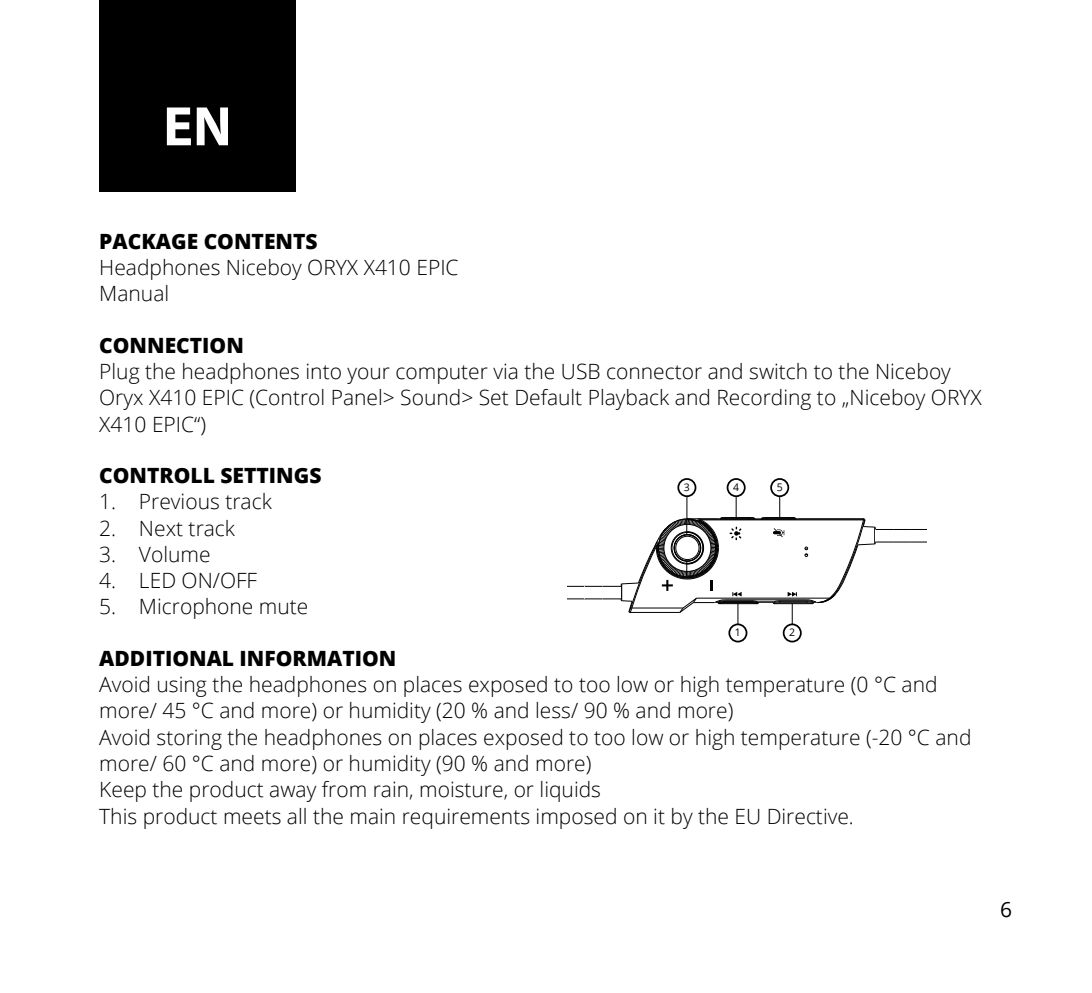
<style>
.page{position:relative;width:1092px;height:993px;background:#fff}
.page>*{position:absolute;margin:0;border:0;box-sizing:border-box;transform-origin:0 0}
.t1{font:700 56px "Myriad Pro";color:#fff}
.t2{font:300 21px/26.2px "Open Sans";color:#000}
.t3{font:800 21px "Open Sans";color:#000}
.t4{font:21px "Open Sans";color:#000}
.t5{font:10.5px "Open Sans";color:#000}
</style>
<div class="page">
<div style="left:99px;top:0;width:196px;height:191px;background:#000"></div>
<div style="left:728px;top:623px;width:19px;height:19px;border:2px solid #000;border-radius:50%"></div>
<div style="left:726px;top:478px;width:19px;height:19px;border:2px solid #000;border-radius:50%"></div>
<div style="left:782px;top:623px;width:19px;height:19px;border:2px solid #000;border-radius:50%"></div>
<div style="left:770px;top:478px;width:19px;height:19px;border:2px solid #000;border-radius:50%"></div>
<div style="left:677px;top:478px;width:19px;height:19px;border:2px solid #000;border-radius:50%"></div>
<svg style="left:567px;top:496px;width:359px;height:128px"></svg>
<p class="t1" style="left:163px;top:95px;width:70px">EN</p>
<p class="t3" style="left:99px;top:225px;width:220px">PACKAGE CONTENTS</p>
<p class="t2" style="left:99px;top:253px;width:361px">Headphones Niceboy ORYX X410 EPIC</p>
<p class="t2" style="left:99px;top:280px;width:71px">Manual</p>
<p class="t3" style="left:99px;top:329px;width:146px">CONNECTION</p>
<p class="t2" style="left:99px;top:357px;width:884px">Plug the headphones into your computer via the USB connector and switch to the Niceboy<br>Oryx X410 EPIC (Control Panel&gt; Sound&gt; Set Default Playback and Recording to „Niceboy ORYX<br>X410 EPIC“)</p>
<p class="t3" style="left:99px;top:459px;width:224px">CONTROLL SETTINGS</p>
<p class="t2" style="left:99px;top:488px;width:174px">1. Previous track</p>
<p class="t2" style="left:99px;top:514px;width:137px">2. Next track</p>
<p class="t2" style="left:99px;top:540px;width:113px">3. Volume</p>
<p class="t2" style="left:99px;top:566px;width:159px">4. LED ON/OFF</p>
<p class="t2" style="left:99px;top:593px;width:211px">5. Microphone mute</p>
<p class="t3" style="left:99px;top:642px;width:298px">ADDITIONAL INFORMATION</p>
<p class="t2" style="left:99px;top:670px;width:839px">Avoid using the headphones on places exposed to too low or high temperature (0 °C and more/ 45 °C and more) or humidity (20 % and less/ 90 % and more)</p>
<p class="t2" style="left:99px;top:723px;width:873px">Avoid storing the headphones on places exposed to too low or high temperature (-20 °C and more/ 60 °C and more) or humidity (90 % and more)</p>
<p class="t2" style="left:99px;top:775px;width:503px">Keep the product away from rain, moisture, or liquids</p>
<p class="t2" style="left:99px;top:801px;width:756px">This product meets all the main requirements imposed on it by the EU Directive.</p>
<p class="t5" style="left:684px;top:480px;width:8px">3</p>
<p class="t5" style="left:776px;top:480px;width:8px">5</p>
<p class="t5" style="left:733px;top:480px;width:8px">4</p>
<p class="t5" style="left:789px;top:625px;width:8px">2</p>
<p class="t5" style="left:734px;top:625px;width:8px">1</p>
<p class="t4" style="left:1000px;top:894px;width:14px">6</p>
</div>
